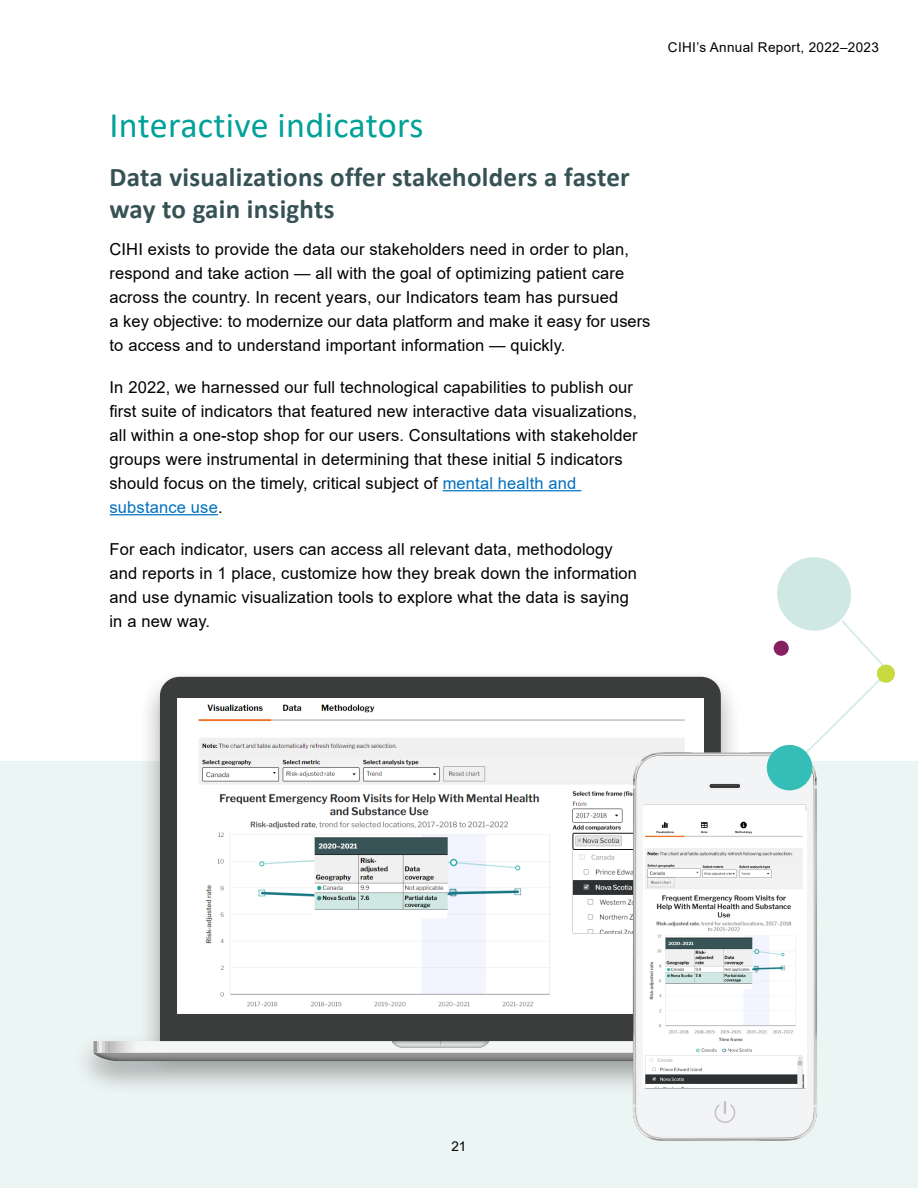
<style>
.page{position:relative;width:918px;height:1188px;background:#fff}
.page>*{position:absolute;margin:0;border:0;box-sizing:border-box;transform-origin:0 0}
.H2{font:36px "Calibri";letter-spacing:.01em;color:#00a199}
.H3{font:700 27px/31.5px "Calibri";letter-spacing:.01em;color:#365254}
.body{font:16.5px/24px "Arial";letter-spacing:.01em;color:#000}
.t1{font:13.5px "Arial";letter-spacing:.025em;color:#000}
.s1{color:#0070c0}
</style>
<div class="page">
<div style="left:0;top:762px;width:918px;height:426px;background:#ebf5f3"></div>
<hr style="left:443px;top:490px;width:138px;height:1px;background:#0070c0">
<hr style="left:110px;top:514px;width:108px;height:1px;background:#0070c0">
<div style="left:72px;top:668px;width:736px;height:428px;background:#231f20;opacity:.4"></div>
<div style="left:160px;top:677px;width:561px;height:364px;background:#3b3c3c"></div>
<img style="left:178px;top:699px;width:384px;height:313px">
<img style="left:94px;top:1053px;width:468px;height:8px">
<svg style="left:94px;top:1041px;width:468px;height:12px"></svg>
<img style="left:392px;top:1041px;width:97px;height:7px">
<img style="left:562px;top:699px;width:255px;height:442px">
<img style="left:644px;top:812px;width:162px;height:275px">
<svg style="left:764px;top:557px;width:132px;height:237px"></svg>
<div style="left:774px;top:641px;width:15px;height:15px;background:#852062;border-radius:50%"></div>
<p class="t1" style="left:668px;top:38px;width:212px">CIHI’s Annual Report, 2022–2023</p>
<h3 class="H2" style="left:110px;top:100px;width:316px">Interactive indicators</h3>
<h4 class="H3" style="left:110px;top:161px;width:522px">Data visualizations offer stakeholders a faster way to gain insights</h4>
<p class="body" style="left:110px;top:237px;width:543px">CIHI exists to provide the data our stakeholders need in order to plan, respond and take action — all with the goal of optimizing patient care across the country. In recent years, our Indicators team has pursued<br>a key objective: to modernize our data platform and make it easy for users to access and to understand important information — quickly.</p>
<p class="body" style="left:110px;top:375px;width:530px">In 2022, we harnessed our full technological capabilities to publish our first suite of indicators that featured new interactive data visualizations, all within a one-stop shop for our users. Consultations with stakeholder groups were instrumental in determining that these initial 5 indicators should focus on the timely, critical subject of <span class="s1">mental health and substance use</span>.</p>
<p class="body" style="left:109px;top:537px;width:529px">For each indicator, users can access all relevant data, methodology and reports in 1 place, customize how they break down the information and use dynamic visualization tools to explore what the data is saying in a new way.</p>
<p class="t1" style="left:451px;top:1137px;width:17px">21</p>
</div>
